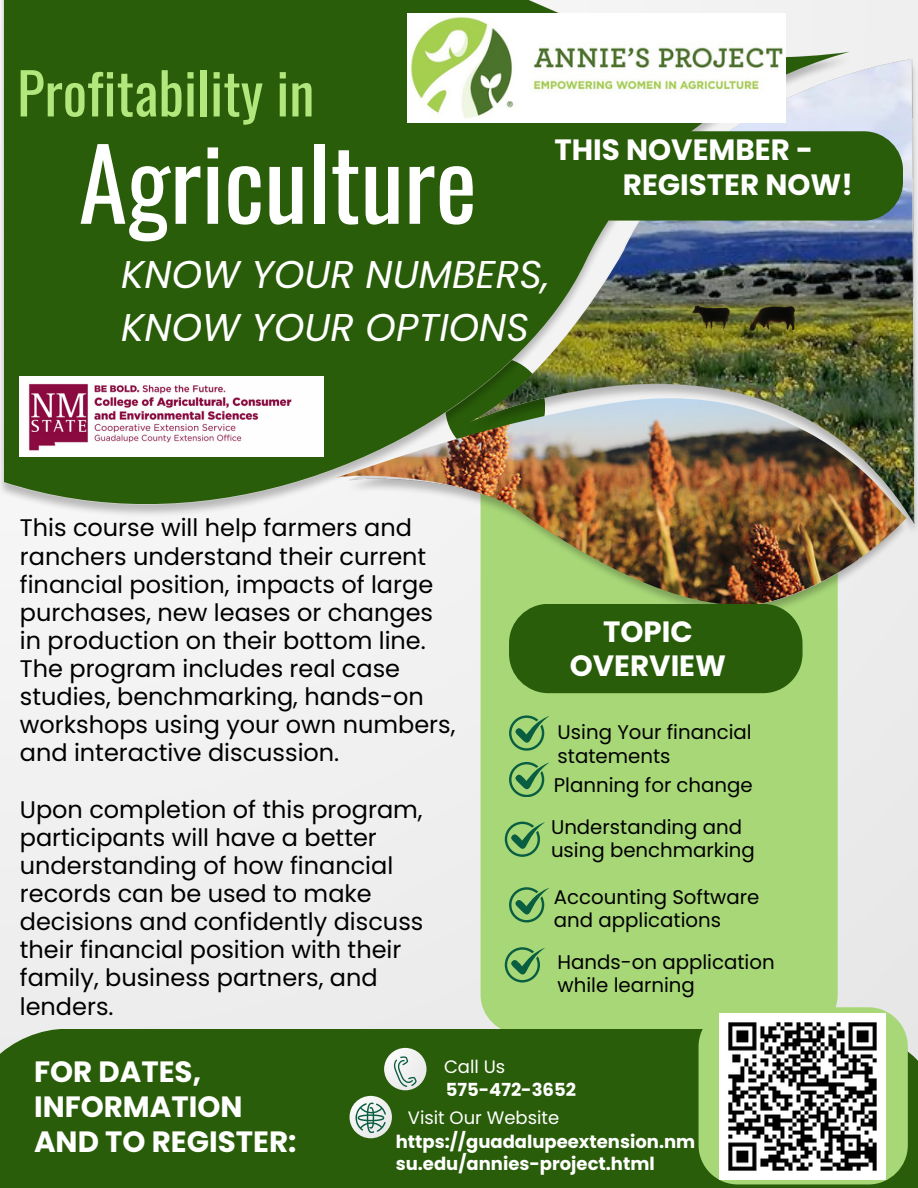
<style>
.page{position:relative;width:918px;height:1188px;background:#efefef}
.page>*{position:absolute;margin:0;border:0;box-sizing:border-box;transform-origin:0 0}
.t1{font:98.4px "Oswald";color:#fff}
.t2{font:57.15px "Oswald";color:#b1e77c}
.t3{font:italic 38.7px/53.6px "Poppins";color:#fff}
.t4{font:700 29.4px/34.8px "Poppins";color:#fff}
.t5{font:24px/28.2px "Poppins";color:#000}
.t6{font:19.8px/23.2px "Poppins";color:#000}
.t7{font:700 18px/21.3px "Poppins";color:#fff}
.t8{font:18px "Poppins";color:#fff}
</style>
<div class="page">
<div style="left:481px;top:445px;width:357px;height:589px;background:#a7d777;border-radius:39px"></div>
<img style="left:850px;top:59px;width:64px;height:465px">
<svg style="left:4px;top:0;width:846px;height:504px;background:#3f6a24"></svg>
<img style="left:349px;top:388px;width:554px;height:231px">
<img style="left:336px;top:398px;width:570px;height:207px">
<div style="left:0;top:1029px;width:918px;height:159px;background:#295d09"></div>
<svg style="left:699px;top:1007px;width:209px;height:177px"></svg>
<svg style="left:384px;top:1048px;width:43px;height:42px"></svg>
<svg style="left:350px;top:1096px;width:42px;height:42px"></svg>
<svg style="left:394px;top:1056px;width:22px;height:31px"></svg>
<svg style="left:355px;top:1102px;width:31px;height:31px"></svg>
<svg style="left:509px;top:715px;width:40px;height:35px"></svg>
<svg style="left:509px;top:762px;width:40px;height:35px"></svg>
<svg style="left:505px;top:822px;width:40px;height:34px"></svg>
<svg style="left:509px;top:887px;width:40px;height:35px"></svg>
<svg style="left:505px;top:947px;width:40px;height:35px"></svg>
<div style="left:509px;top:604px;width:293px;height:89px;background:#295d09"></div>
<img style="left:408px;top:14px;width:378px;height:109px">
<img style="left:670px;top:261px;width:161px;height:90px">
<img style="left:20px;top:377px;width:304px;height:80px">
<img style="left:719px;top:1013px;width:167px;height:167px">
<div style="left:573px;top:131px;width:330px;height:90px;background:#295d09;border-radius:39px"></div>
<h4 class="t2" style="left:17px;top:48px;width:299px">Profitability in</h4>
<p class="t1" style="left:79px;top:106px;width:400px">Agriculture</p>
<h5 class="t4" style="left:623px;top:133px;width:232px;text-indent:-68px">THIS NOVEMBER -<br>REGISTER NOW!</h5>
<p class="t3" style="left:121px;top:247px;width:430px">KNOW YOUR NUMBERS,<br>KNOW YOUR OPTIONS</p>
<p class="t5" style="left:20px;top:514px;width:437px">This course will help farmers and ranchers understand their current financial position, impacts of large purchases, new leases or changes in production on their bottom line.<br>The program includes real case studies, benchmarking, hands-on workshops using your own numbers, and interactive discussion.</p>
<p class="t5" style="left:20px;top:795px;width:405px">Upon completion of this program, participants will have a better understanding of how financial records can be used to make decisions and confidently discuss their financial position with their family, business partners, and lenders.</p>
<p class="t4" style="left:570px;top:614px;width:158px;text-align:center">TOPIC<br>OVERVIEW</p>
<p class="t6" style="left:558px;top:721px;width:196px">Using Your financial statements</p>
<p class="t6" style="left:554px;top:773px;width:200px">Planning for change</p>
<p class="t6" style="left:551px;top:815px;width:205px">Understanding and using benchmarking</p>
<p class="t6" style="left:554px;top:885px;width:207px">Accounting Software and applications</p>
<p class="t6" style="left:558px;top:950px;width:219px">Hands-on application while learning</p>
<p class="t4" style="left:34px;top:1054px;width:264px">FOR DATES,<br>INFORMATION<br>AND TO REGISTER:</p>
<h4 class="t8" style="left:444px;top:1054px;width:63px">Call Us</h4>
<p class="t7" style="left:446px;top:1079px;width:132px">575-472-3652</p>
<p class="t8" style="left:408px;top:1105px;width:153px">Visit Our Website</p>
<p class="t7" style="left:396px;top:1131px;width:301px">https://guadalupeextension.nm su.edu/annies-project.html</p>
</div>
